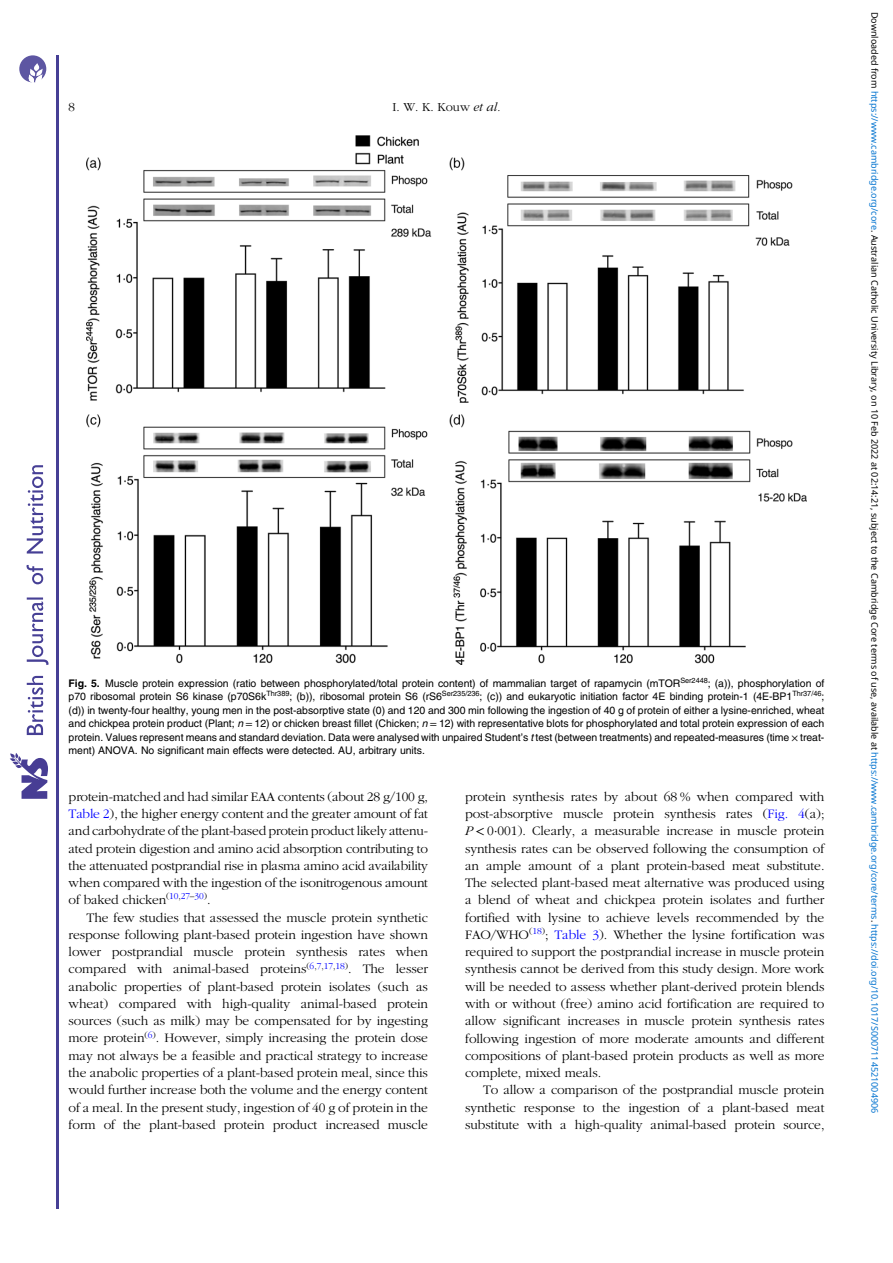
<style>
.page{position:relative;width:893px;height:1263px;background:#fff}
.page>*{position:absolute;margin:0;border:0;box-sizing:border-box;transform-origin:0 0}
.t1{font:13.5px/17.2px "Adv OT777 cf 4 fb";color:#000;text-align:justify}
.t2{font:12.75px "Adv OT777 cf 4 fb";color:#000}
.t3{font:10.5px/13.5px "Adv OT82 c 4 f 4 c 4";color:#000;text-align:justify}
.t4{font:9px "Noto Sans";color:#000}
.s1{font-family:"Adv OT4 e 1564 e 8.I"}
.s2{font-family:"Adv O Tf 3919 c 9 c.B"}
.s3{font-family:"Adv OT7 a 027 dc 5.I"}
.s4{font-family:"Adv OT8608 a 8 d 1"}
.s5{font-style:inherit}
.s6{color:#00f}
.s7{color:#0172cf}
</style>
<div class="page">
<hr style="left:56px;top:55px;width:2px;height:1153px;background:#463f95">
<svg style="left:10px;top:753px;width:38px;height:46px"></svg>
<svg style="left:26px;top:465px;width:23px;height:270px"></svg>
<svg style="left:19px;top:55px;width:27px;height:27px"></svg>
<img style="left:86px;top:135px;width:720px;height:530px">
<p class="t2" style="left:69px;top:102px;width:8px">8</p>
<p class="t2" style="left:392px;top:102px;width:110px">I. W. K. Kouw <span class="s1">et al.</span></p>
<p class="t3" style="left:69px;top:677px;width:757px"><span class="s2">Fig. 5.</span> Muscle protein expression (ratio between phosphorylated/total protein content) of mammalian target of rapamycin (mTOR<sup>Ser2448</sup>; (a)), phosphorylation of p70 ribosomal protein S6 kinase (p70S6k<sup>Thr389</sup>; (b)), ribosomal protein S6 (rS6<sup>Ser235/236</sup>; (c)) and eukaryotic initiation factor 4E binding protein-1 (4E-BP1<sup>Thr37/46</sup>; (d)) in twenty-four healthy, young men in the post-absorptive state (0) and 120 and 300 min following the ingestion of 40 g of protein of either a lysine-enriched, wheat and chickpea protein product (Plant; <span class="s3">n</span> <span class="s4">=</span> 12) or chicken breast fillet (Chicken; <span class="s3">n</span> <span class="s4">=</span> 12) with representative blots for phosphorylated and total protein expression of each protein. Values represent means and standard deviation. Data were analysed with unpaired Student<span class="s5">’</span>s <span class="s3">t</span> test (between treatments) and repeated-measures (time <span class="s4">×</span> treat&shy;ment) ANOVA. No significant main effects were detected. AU, arbitrary units.</p>
<p class="t1" style="left:69px;top:789px;width:361px">protein-matched and had similar EAA contents (about 28 g/100 g, <span class="s6">Table 2</span>), the higher energy content and the greater amount of fat and carbohydrate of the plant-based protein product likely attenu&shy;ated protein digestion and amino acid absorption contributing to the attenuated postprandial rise in plasma amino acid availability when compared with the ingestion of the isonitrogenous amount of baked chicken<sup>(</sup><sup>10</sup><sup>,</sup><sup>27</sup><sup>–</sup><sup>30</sup><sup>)</sup>.</p>
<p class="t1" style="left:69px;top:910px;width:361px;text-indent:18px">The few studies that assessed the muscle protein synthetic response following plant-based protein ingestion have shown lower postprandial muscle protein synthesis rates when compared with animal-based proteins<sup>(</sup><sup>6</sup><sup>,</sup><sup>7</sup><sup>,</sup><sup>17</sup><sup>,</sup><sup>18</sup><sup>)</sup>. The lesser anabolic properties of plant-based protein isolates (such as wheat) compared with high-quality animal-based protein sources (such as milk) may be compensated for by ingesting more protein<sup>(</sup><sup>6</sup><sup>)</sup>. However, simply increasing the protein dose may not always be a feasible and practical strategy to increase the anabolic properties of a plant-based protein meal, since this would further increase both the volume and the energy content of a meal. In the present study, ingestion of 40 g of protein in the form of the plant-based protein product increased muscle</p>
<p class="t1" style="left:465px;top:789px;width:361px">protein synthesis rates by about 68 % when compared with post-absorptive muscle protein synthesis rates (<span class="s6">Fig. 4</span>(a); <span class="s1">P</span> <span class="s4">&lt;</span> 0<span class="s4">·</span>001). Clearly, a measurable increase in muscle protein synthesis rates can be observed following the consumption of an ample amount of a plant protein-based meat substitute.<br>The selected plant-based meat alternative was produced using a blend of wheat and chickpea protein isolates and further fortified with lysine to achieve levels recommended by the FAO/WHO<sup>(</sup><sup>18</sup><sup>)</sup>; <span class="s6">Table 3</span>). Whether the lysine fortification was required to support the postprandial increase in muscle protein synthesis cannot be derived from this study design. More work will be needed to assess whether plant-derived protein blends with or without (free) amino acid fortification are required to allow significant increases in muscle protein synthesis rates following ingestion of more moderate amounts and different compositions of plant-based protein products as well as more complete, mixed meals.</p>
<p class="t1" style="left:465px;top:1082px;width:361px;text-indent:18px">To allow a comparison of the postprandial muscle protein synthetic response to the ingestion of a plant-based meat substitute with a high-quality animal-based protein source,</p>
<p class="t4" style="left:881px;top:12px;width:1103px;rotate:90deg">Downloaded from <span class="s7">https://www.cambridge.org/core</span>. Australian Catholic University Library, on 10 Feb 2022 at 02:14:21, subject to the Cambridge Core terms of use, available at <span class="s7">https://www.cambridge.org/core/terms</span>. <span class="s7">https://doi.org/10.1017/S0007114521004906</span></p>
</div>
